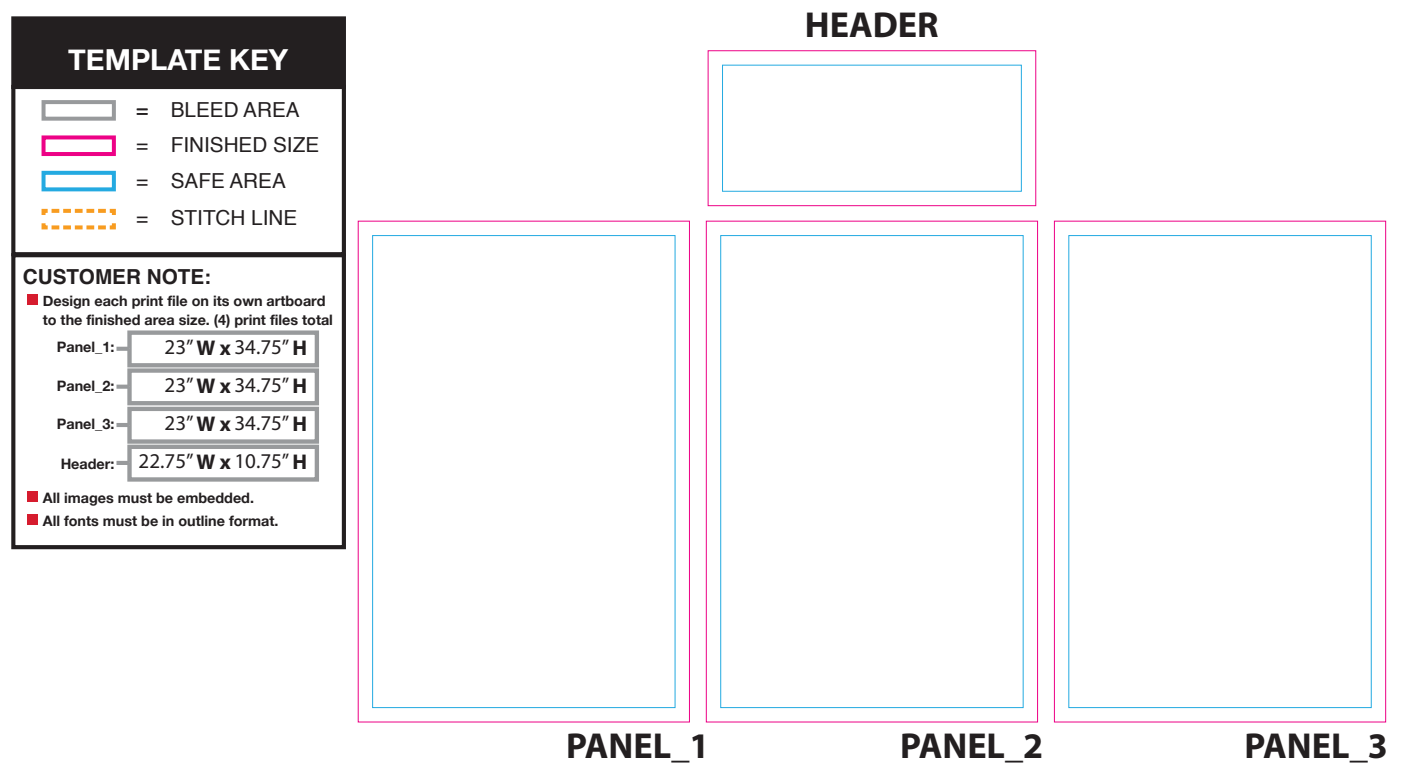
<style>
.page{position:relative;width:1421px;height:782px;background:#fff}
.page>*{position:absolute;margin:0;border:0;box-sizing:border-box;transform-origin:0 0}
.t1{font:700 36.16px "Myriad";color:#231f20}
.t2{font:700 28.96px "Helvetica Neue";color:#fff}
.t3{font:21.06px/38.1px "Myriad Pro";color:#231f20;text-align:right}
.t4{font:20.68px/35.3px "Helvetica";color:#231f20}
.t5{font:700 20.68px "Helvetica";color:#231f20}
.t6{font:700 14.4px/19.5px "Helvetica Neue";color:#231f20}
.s1{font-weight:700;font-size:21.34px}
</style>
<div class="page">
<div style="left:708px;top:50px;width:328px;height:156px;border:1px solid #ed0286"></div>
<div style="left:372px;top:235px;width:303px;height:472px;border:1px solid #24aae1"></div>
<div style="left:720px;top:235px;width:304px;height:472px;border:1px solid #24aae1"></div>
<div style="left:1068px;top:235px;width:304px;height:472px;border:1px solid #24aae1"></div>
<div style="left:722px;top:65px;width:300px;height:127px;border:1px solid #24aae1"></div>
<div style="left:11px;top:16px;width:335px;height:73px;background:#231f20;border:4px solid #231f20"></div>
<div style="left:11px;top:85px;width:335px;height:171px;border:4px solid #231f20"></div>
<div style="left:11px;top:253px;width:335px;height:296px;border:4px solid #231f20"></div>
<div style="left:42px;top:100px;width:74px;height:21px;border:4px solid #989a9c"></div>
<div style="left:42px;top:135px;width:74px;height:21px;background:#fff;border:4px solid #ed0286"></div>
<svg style="left:41px;top:208px;width:75px;height:22px"></svg>
<div style="left:42px;top:171px;width:74px;height:20px;border:4px solid #24aae1"></div>
<div style="left:27px;top:294px;width:10px;height:10px;background:#d61c2e"></div>
<div style="left:27px;top:491px;width:10px;height:10px;background:#d61c2e"></div>
<div style="left:27px;top:514px;width:10px;height:10px;background:#d61c2e"></div>
<div style="left:127px;top:330px;width:192px;height:37px;background:#fff;border:4px solid #989a9c"></div>
<div style="left:116px;top:346px;width:13px;height:5px;background:#989a9c"></div>
<div style="left:127px;top:368px;width:192px;height:37px;background:#fff;border:4px solid #989a9c"></div>
<svg style="left:116px;top:384px;width:13px;height:4px"></svg>
<div style="left:127px;top:406px;width:192px;height:37px;background:#fff;border:4px solid #989a9c"></div>
<hr style="left:116px;top:423px;width:13px;height:4px;background:#989a9c">
<div style="left:127px;top:444px;width:192px;height:37px;background:#fff;border:4px solid #989a9c"></div>
<div style="left:116px;top:460px;width:13px;height:5px;background:#989a9c"></div>
<h2 class="t2" style="left:68px;top:34px;width:221px">TEMPLATE KEY</h2>
<h3 class="t4" style="left:136px;top:93px;width:184px;text-indent:35px">BLEED AREA<br>= FINISHED SIZE</h3>
<h3 class="t4" style="left:136px;top:93px;width:14px">=</h3>
<h3 class="t4" style="left:136px;top:163px;width:151px">= SAFE AREA</h3>
<h3 class="t4" style="left:136px;top:200px;width:163px">= STITCH LINE</h3>
<h3 class="t5" style="left:23px;top:260px;width:190px">CUSTOMER NOTE:</h3>
<p class="t6" style="left:43px;top:290px;width:292px">Design each print file on its own artboard to the finished area size. (4) print files total</p>
<p class="t6" style="left:57px;top:336px;width:59px">Panel_1:</p>
<h3 class="t3" style="left:165px;top:327px;width:144px">23”<span class="s1">W x</span> 34.75”<span class="s1">H</span></h3>
<p class="t6" style="left:57px;top:375px;width:59px">Panel_2:</p>
<p class="t6" style="left:57px;top:413px;width:59px">Panel_3:</p>
<p class="t6" style="left:61px;top:453px;width:55px">Header:</p>
<h3 class="t3" style="left:139px;top:365px;width:170px">23”<span class="s1">W x</span> 34.75”<span class="s1">H<br></span>23”<span class="s1">W x</span> 34.75”<span class="s1">H<br></span>22.75”<span class="s1">W x</span> 10.75”<span class="s1">H</span></h3>
<p class="t6" style="left:43px;top:485px;width:237px;line-height:23.1px">All images must be embedded.<br>All fonts must be in outline format.</p>
<h1 class="t1" style="left:805px;top:6px;width:135px">HEADER</h1>
<h1 class="t1" style="left:566px;top:727px;width:145px">PANEL_1</h1>
<h1 class="t1" style="left:900px;top:727px;width:145px">PANEL_2</h1>
<h1 class="t1" style="left:1244px;top:727px;width:145px">PANEL_3</h1>
</div>
